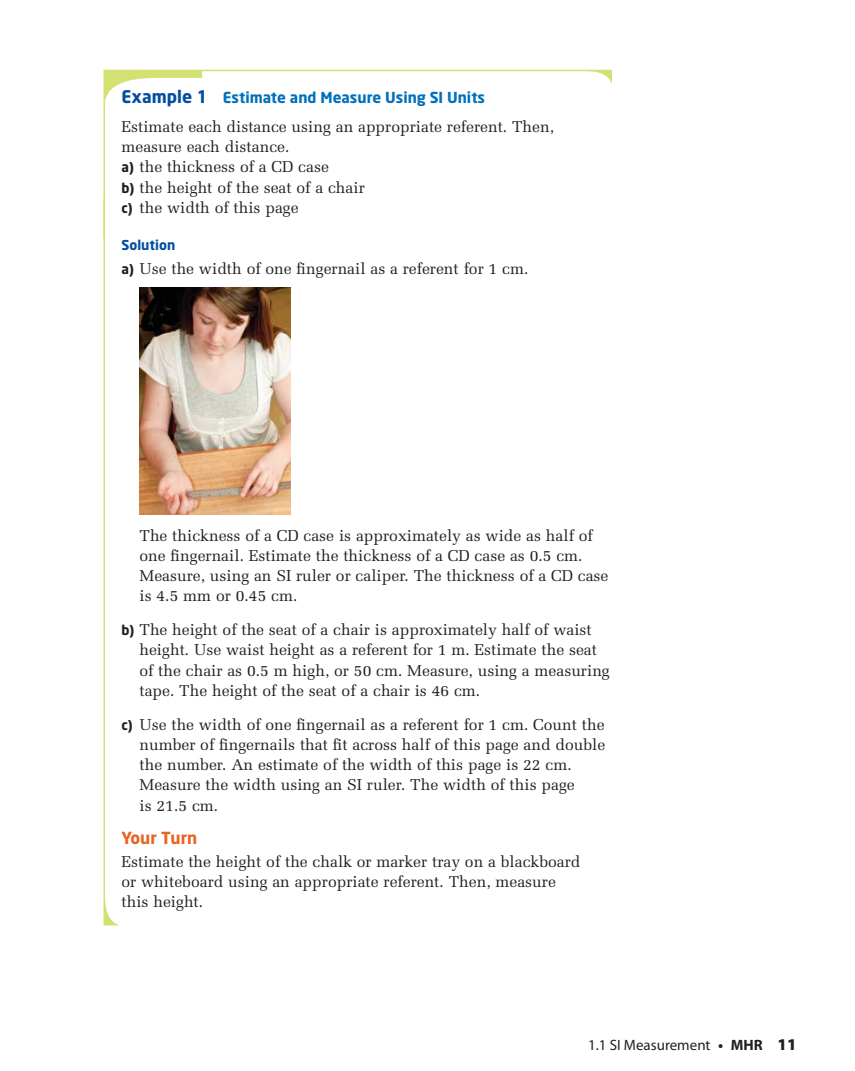
<style>
.page{position:relative;width:855px;height:1071px;background:#fff}
.page>*{position:absolute;margin:0;border:0;box-sizing:border-box;transform-origin:0 0}
.t1{font:700 16.5px "Neo Sans";color:#e76425}
.t2{font:15.75px/20.2px "Melior LT Std";color:#231f20}
.t3{font:700 15px "Neo Sans";color:#0071bc}
.t4{font:15px "Myriad Pro";color:#231f20}
.t5{font:700 13.5px "Neo Sans";color:#034ea2}
.s1{font-size:17.25px;color:#034ea2}
.s2{font-family:"Neo Sans";font-weight:700;font-size:13.5px}
.s3{font-weight:700}
.s4{font-weight:900;font-size:16.5px}
</style>
<div class="page">
<img style="left:140px;top:288px;width:150px;height:227px">
<svg style="left:104px;top:70px;width:508px;height:129px"></svg>
<svg style="left:104px;top:199px;width:14px;height:726px"></svg>
<p class="t3" style="left:122px;top:90px;width:365px"><span class="s1">Example 1</span> Estimate and Measure Using SI Units</p>
<p class="t2" style="left:122px;top:117px;width:434px">Estimate each distance using an appropriate referent. Then, measure each distance.<br><span class="s2">a)</span> the thickness of a CD case<br><span class="s2">b)</span> the height of the seat of a chair<br><span class="s2">c)</span> the width of this page</p>
<p class="t5" style="left:122px;top:239px;width:55px">Solution</p>
<p class="t2" style="left:122px;top:259px;width:408px"><span class="s2">a)</span> Use the width of one fingernail as a referent for 1 cm.</p>
<p class="t2" style="left:140px;top:526px;width:470px">The thickness of a CD case is approximately as wide as half of one fingernail. Estimate the thickness of a CD case as 0.5 cm.<br>Measure, using an SI ruler or caliper. The thickness of a CD case is 4.5 mm or 0.45 cm.</p>
<p class="t2" style="left:139px;top:620px;width:472px;text-indent:-18px"><span class="s2">b)</span> The height of the seat of a chair is approximately half of waist height. Use waist height as a referent for 1 m. Estimate the seat of the chair as 0.5 m high, or 50 cm. Measure, using a measuring tape. The height of the seat of a chair is 46 cm.</p>
<p class="t2" style="left:140px;top:715px;width:467px;text-indent:-18px"><span class="s2">c)</span> Use the width of one fingernail as a referent for 1 cm. Count the number of fingernails that fit across half of this page and double the number. An estimate of the width of this page is 22 cm.<br>Measure the width using an SI ruler. The width of this page<br>is 21.5 cm.</p>
<p class="t1" style="left:122px;top:830px;width:77px">Your Turn</p>
<p class="t2" style="left:122px;top:852px;width:460px">Estimate the height of the chalk or marker tray on a blackboard or whiteboard using an appropriate referent. Then, measure this height.</p>
<p class="t4" style="left:588px;top:1040px;width:210px">1.1 SI Measurement <span class="s3">• MHR</span> <span class="s4">11</span></p>
</div>
